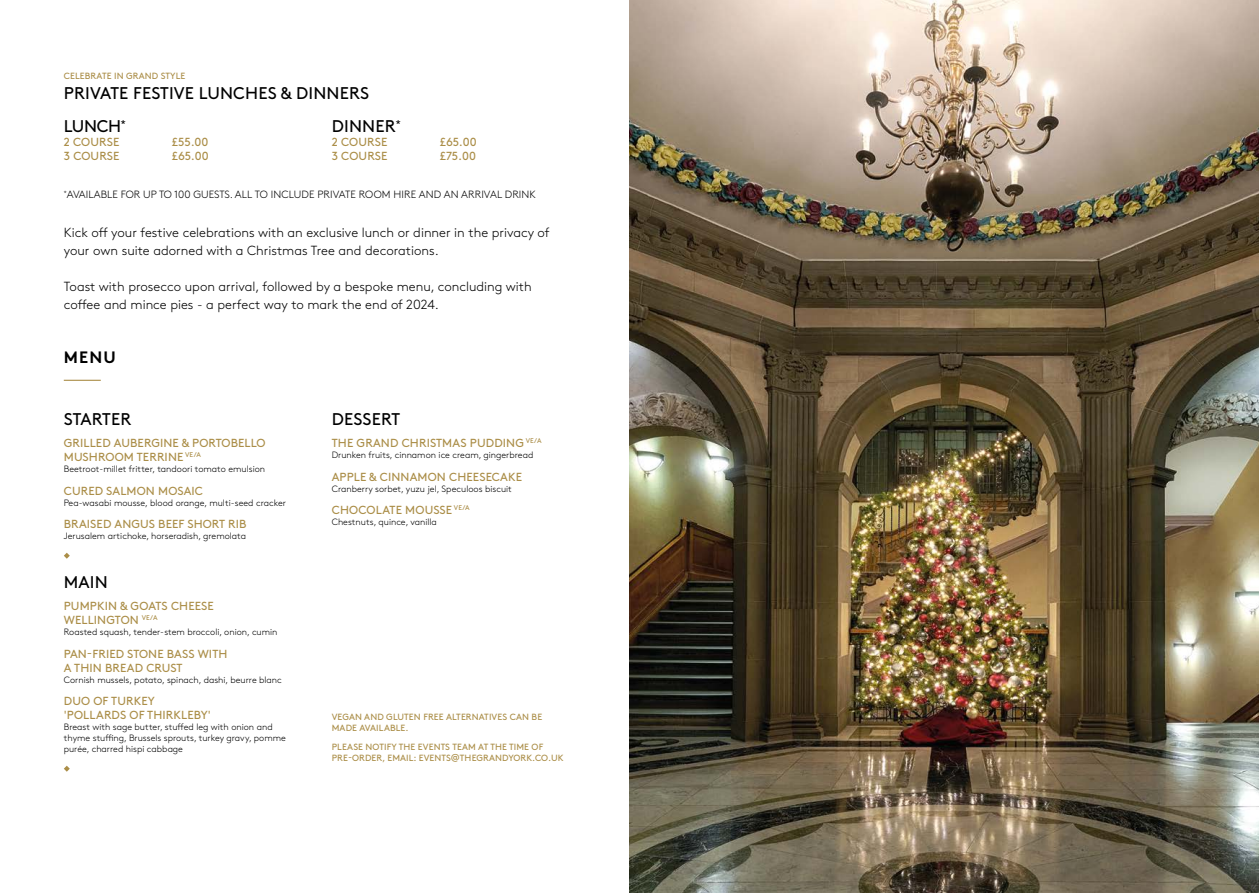
<style>
.page{position:relative;width:1259px;height:893px;background:#fff}
.page>*{position:absolute;margin:0;border:0;box-sizing:border-box;transform-origin:0 0}
.t1{font:16.95px "Brown Std";letter-spacing:.01em;color:#000}
.t2{font:700 16.5px "Brown Std";color:#000}
.t3{font:300 13.2px/18px "Brown Std";color:#000}
.t4{font:11.7px/14.1px "Brown Std";letter-spacing:.01em;color:#ab8e48}
.t5{font:300 10.5px "Brown Std";letter-spacing:.01em;color:#000}
.t6{font:300 9.15px/10.9px "Brown Std";color:#000}
.t7{font:9px/10.8px "Brown Std";letter-spacing:.01em;color:#ab8e48}
</style>
<div class="page">
<img style="left:629px;top:0;width:630px;height:893px">
<svg style="left:64px;top:553px;width:6px;height:6px"></svg>
<svg style="left:64px;top:766px;width:6px;height:6px"></svg>
<hr style="left:64px;top:380px;width:37px;height:1px;background:#ab8e48">
<p class="t7" style="left:64px;top:71px;width:123px">CELEBRATE IN GRAND STYLE</p>
<p class="t1" style="left:64px;top:84px;width:307px">PRIVATE FESTIVE LUNCHES &amp; DINNERS</p>
<p class="t1" style="left:64px;top:117px;width:63px">LUNCH<sup>*</sup></p>
<p class="t4" style="left:64px;top:135px;width:57px">2 COURSE</p>
<p class="t4" style="left:172px;top:135px;width:38px">£55.00</p>
<p class="t4" style="left:64px;top:149px;width:57px">3 COURSE</p>
<p class="t4" style="left:172px;top:149px;width:38px">£65.00</p>
<p class="t1" style="left:332px;top:117px;width:70px">DINNER<sup>*</sup></p>
<p class="t4" style="left:332px;top:135px;width:57px">2 COURSE</p>
<p class="t4" style="left:440px;top:135px;width:38px">£65.00</p>
<p class="t4" style="left:332px;top:149px;width:57px">3 COURSE</p>
<p class="t4" style="left:440px;top:149px;width:38px">£75.00</p>
<p class="t5" style="left:64px;top:189px;width:474px"><sup>*</sup>AVAILABLE FOR UP TO 100 GUESTS. ALL TO INCLUDE PRIVATE ROOM HIRE AND AN ARRIVAL DRINK</p>
<p class="t3" style="left:64px;top:224px;width:487px">Kick off your festive celebrations with an exclusive lunch or dinner in the privacy of your own suite adorned with a Christmas Tree and decorations.</p>
<p class="t3" style="left:64px;top:278px;width:469px">Toast with prosecco upon arrival, followed by a bespoke menu, concluding with coffee and mince pies - a perfect way to mark the end of 2024.</p>
<p class="t2" style="left:64px;top:347px;width:53px">MENU</p>
<p class="t1" style="left:64px;top:409px;width:69px">STARTER</p>
<p class="t4" style="left:64px;top:436px;width:203px">GRILLED AUBERGINE &amp; PORTOBELLO<br>MUSHROOM TERRINE <sup>VE/A</sup></p>
<p class="t6" style="left:64px;top:464px;width:203px">Beetroot-millet fritter, tandoori tomato emulsion</p>
<p class="t4" style="left:64px;top:484px;width:141px">CURED SALMON MOSAIC</p>
<p class="t6" style="left:64px;top:497px;width:224px">Pea-wasabi mousse, blood orange, multi-seed cracker</p>
<p class="t4" style="left:64px;top:517px;width:184px">BRAISED ANGUS BEEF SHORT RIB</p>
<p class="t6" style="left:64px;top:531px;width:184px">Jerusalem artichoke, horseradish, gremolata</p>
<p class="t1" style="left:64px;top:572px;width:46px">MAIN</p>
<p class="t4" style="left:64px;top:599px;width:151px">PUMPKIN &amp; GOATS CHEESE<br>WELLINGTON <sup>VE/A</sup></p>
<p class="t6" style="left:64px;top:627px;width:215px">Roasted squash, tender-stem broccoli, onion, cumin</p>
<p class="t4" style="left:64px;top:647px;width:165px">PAN-FRIED STONE BASS WITH<br>A THIN BREAD CRUST</p>
<p class="t6" style="left:64px;top:674px;width:220px">Cornish mussels, potato, spinach, dashi, beurre blanc</p>
<p class="t4" style="left:64px;top:694px;width:149px">DUO OF TURKEY 'POLLARDS OF THIRKLEBY'</p>
<p class="t6" style="left:64px;top:722px;width:224px">Breast with sage butter, stuffed leg with onion and thyme stuffing, Brussels sprouts, turkey gravy, pomme purée, charred hispi cabbage</p>
<p class="t1" style="left:332px;top:409px;width:70px">DESSERT</p>
<p class="t4" style="left:332px;top:436px;width:211px">THE GRAND CHRISTMAS PUDDING <sup>VE/A</sup></p>
<p class="t6" style="left:332px;top:450px;width:203px">Drunken fruits, cinnamon ice cream, gingerbread</p>
<p class="t4" style="left:332px;top:470px;width:192px">APPLE &amp; CINNAMON CHEESECAKE</p>
<p class="t6" style="left:332px;top:483px;width:182px">Cranberry sorbet, yuzu jel, Speculoos biscuit</p>
<p class="t4" style="left:332px;top:503px;width:139px">CHOCOLATE MOUSSE <sup>VE/A</sup></p>
<p class="t6" style="left:332px;top:517px;width:107px">Chestnuts, quince, vanilla</p>
<p class="t7" style="left:332px;top:712px;width:212px">VEGAN AND GLUTEN FREE ALTERNATIVES CAN BE<br>MADE AVAILABLE.</p>
<p class="t7" style="left:332px;top:742px;width:233px">PLEASE NOTIFY THE EVENTS TEAM AT THE TIME OF<br>PRE-ORDER, EMAIL: EVENTS@THEGRANDYORK.CO.UK</p>
</div>
